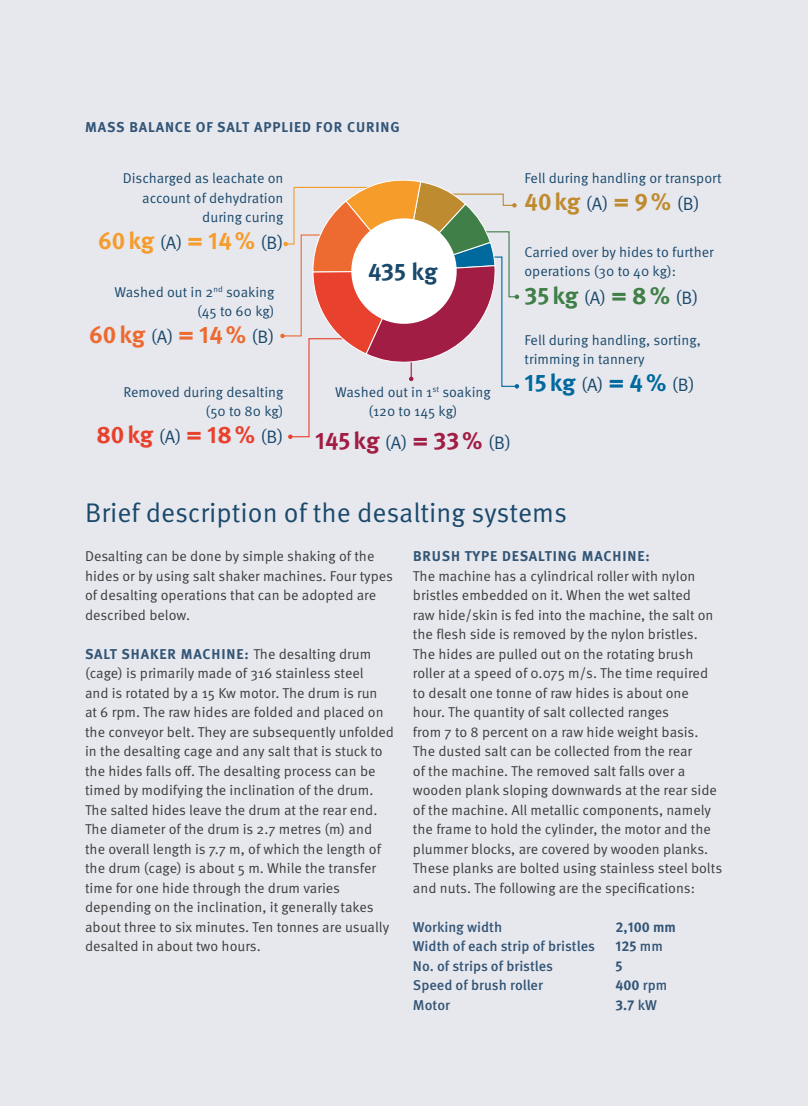
<style>
.page{position:relative;width:808px;height:1106px;background:#e7e8ee}
.page>*{position:absolute;margin:0;border:0;box-sizing:border-box;transform-origin:0 0}
.t1{font:27px "Meta Pro";color:#1a496b}
.t2{font:700 24px "Meta Pro";color:#a21d44}
.t3{font:700 24px "Meta Pro";color:#f59c2b}
.t4{font:700 24px "Meta Pro";color:#ed6a30}
.t5{font:700 24px "Meta Pro";color:#e8412d}
.t6{font:700 24px "Meta Pro";color:#407f47}
.t7{font:700 24px "Meta Pro";color:#be8b30}
.t8{font:700 24px "Meta Pro";color:#00699e}
.t9{font:700 24px "Meta Pro";color:#1a496b}
.t10{font:14.25px/19.5px "Meta Pro";color:#3c3c3b}
.t11{font:14.25px/19.5px "Meta Pro";color:#1a496b;text-align:right}
.t12{font:700 14.25px "Meta Pro";letter-spacing:.06em;color:#335576}
.t13{font:500 14.25px "Meta Pro";color:#335576}
.s1{font-weight:400;font-size:18px;color:#1a496b}
.s2{font-weight:500}
.s3{font-weight:700;color:#335576}
</style>
<div class="page">
<svg style="left:280px;top:180px;width:239px;height:259px"></svg>
<div style="left:351px;top:218px;width:106px;height:106px;background:#fff;border-radius:50%"></div>
<p class="t12" style="left:85px;top:118px;width:11px">MASS</p>
<p class="t12" style="left:129px;top:118px;width:10px">BALA</p>
<p class="t12" style="left:165px;top:118px;width:62px">NCE OF SALT</p>
<p class="t12" style="left:254px;top:118px;width:147px">APPLIED FOR CURING</p>
<p class="t11" style="left:123px;top:169px;width:162px">Discharged as leachate on account of dehydration during curing</p>
<h2 class="t3" style="left:98px;top:225px;width:187px">60KG <span class="s1">(A)</span> = 14% <span class="s1">(B)</span></h2>
<p class="t11" style="left:115px;top:282px;width:161px">Washed out in 2<sup>nd</sup> soaking (45 to 60 kg)</p>
<h2 class="t4" style="left:89px;top:319px;width:187px">60KG <span class="s1">(A)</span> = 14% <span class="s1">(B)</span></h2>
<p class="t11" style="left:123px;top:382px;width:162px">Removed during desalting (50 to 80 kg)</p>
<h2 class="t5" style="left:96px;top:419px;width:189px">80KG <span class="s1">(A)</span> = 18% <span class="s1">(B)</span></h2>
<h2 class="t9" style="left:368px;top:257px;width:71px">435 KG</h2>
<p class="t11" style="left:335px;top:382px;width:157px;text-align:center">Washed out in 1<sup>st</sup> soaking (120 to 145 kg)</p>
<h2 class="t2" style="left:315px;top:425px;width:197px">145KG <span class="s1">(A)</span> = 33% <span class="s1">(B)</span></h2>
<p class="t11" style="left:524px;top:169px;width:199px">Fell during handling or transport</p>
<h2 class="t7" style="left:524px;top:186px;width:177px">40KG <span class="s1">(A)</span> = 9% <span class="s1">(B)</span></h2>
<p class="t11" style="left:524px;top:242px;width:191px;text-align:left">Carried over by hides to further operations (30 to 40 kg):</p>
<h2 class="t6" style="left:524px;top:280px;width:175px">35KG <span class="s1">(A)</span> = 8% <span class="s1">(B)</span></h2>
<p class="t11" style="left:524px;top:330px;width:178px;text-align:left">Fell during handling, sorting, trimming in tannery</p>
<h2 class="t8" style="left:524px;top:367px;width:172px">15KG <span class="s1">(A)</span> = 4% <span class="s1">(B)</span></h2>
<h1 class="t1" style="left:85px;top:496px;width:483px">Brief description of the desalting systems</h1>
<p class="t10" style="left:85px;top:547px;width:310px">Desalting can be done by simple shaking of the hides or by using salt shaker machines. Four types of desalting operations that can be adopted are described below.</p>
<p class="t12" style="left:85px;top:645px;width:18px">SALT</p>
<p class="t12" style="left:122px;top:645px;width:10px">SHAKE</p>
<p class="t12" style="left:167px;top:645px;width:36px">R MACH</p>
<p class="t12" style="left:413px;top:547px;width:99px">BRUSH TYPE DESALT</p>
<p class="t12" style="left:553px;top:547px;width:52px">ING MACH</p>
<p class="t12" style="left:622px;top:547px;width:29px">INE:</p>
<p class="t10" style="left:413px;top:566px;width:311px">The machine has a cylindrical roller with nylon bristles embedded on it. When the wet salted<br>raw hide/skin is fed into the machine, the salt on the flesh side is removed by the nylon bristles.<br>The hides are pulled out on the rotating brush roller at a speed of 0.075 m/s. The time required to desalt one tonne of raw hides is about one hour. The quantity of salt collected ranges<br>from 7 to 8 percent on a raw hide weight basis.<br>The dusted salt can be collected from the rear<br>of the machine. The removed salt falls over a wooden plank sloping downwards at the rear side of the machine. All metallic components, namely the frame to hold the cylinder, the motor and the plummer blocks, are covered by wooden planks.<br>These planks are bolted using stainless steel bolts and nuts. The following are the specifications:</p>
<p class="t13" style="left:413px;top:917px;width:91px">Working width</p>
<p class="t12" style="left:615px;top:917px;width:62px">2,100 MM</p>
<p class="t13" style="left:413px;top:937px;width:183px">Width of each strip of bristles</p>
<p class="t12" style="left:615px;top:937px;width:49px">125 <span class="s2">mm</span></p>
<p class="t13" style="left:413px;top:956px;width:142px">No. of strips of bristles</p>
<p class="t12" style="left:615px;top:956px;width:9px">5</p>
<p class="t13" style="left:413px;top:976px;width:132px">Speed of brush roller</p>
<p class="t12" style="left:615px;top:976px;width:53px">400 <span class="s2">rpm</span></p>
<p class="t13" style="left:413px;top:995px;width:39px">Motor</p>
<p class="t12" style="left:615px;top:995px;width:43px">3.7 <span class="s2">kW</span></p>
<p class="t10" style="left:85px;top:644px;width:310px;text-indent:136px"><span class="s3">INE:</span> The desalting drum (cage) is primarily made of 316 stainless steel<br>and is rotated by a 15 Kw motor. The drum is run<br>at 6 rpm. The raw hides are folded and placed on the conveyor belt. They are subsequently unfolded in the desalting cage and any salt that is stuck to the hides falls off. The desalting process can be timed by modifying the inclination of the drum.<br>The salted hides leave the drum at the rear end.<br>The diameter of the drum is 2.7 metres (m) and the overall length is 7.7 m, of which the length of the drum (cage) is about 5 m. While the transfer time for one hide through the drum varies depending on the inclination, it generally takes about three to six minutes. Ten tonnes are usually desalted in about two hours.</p>
</div>
